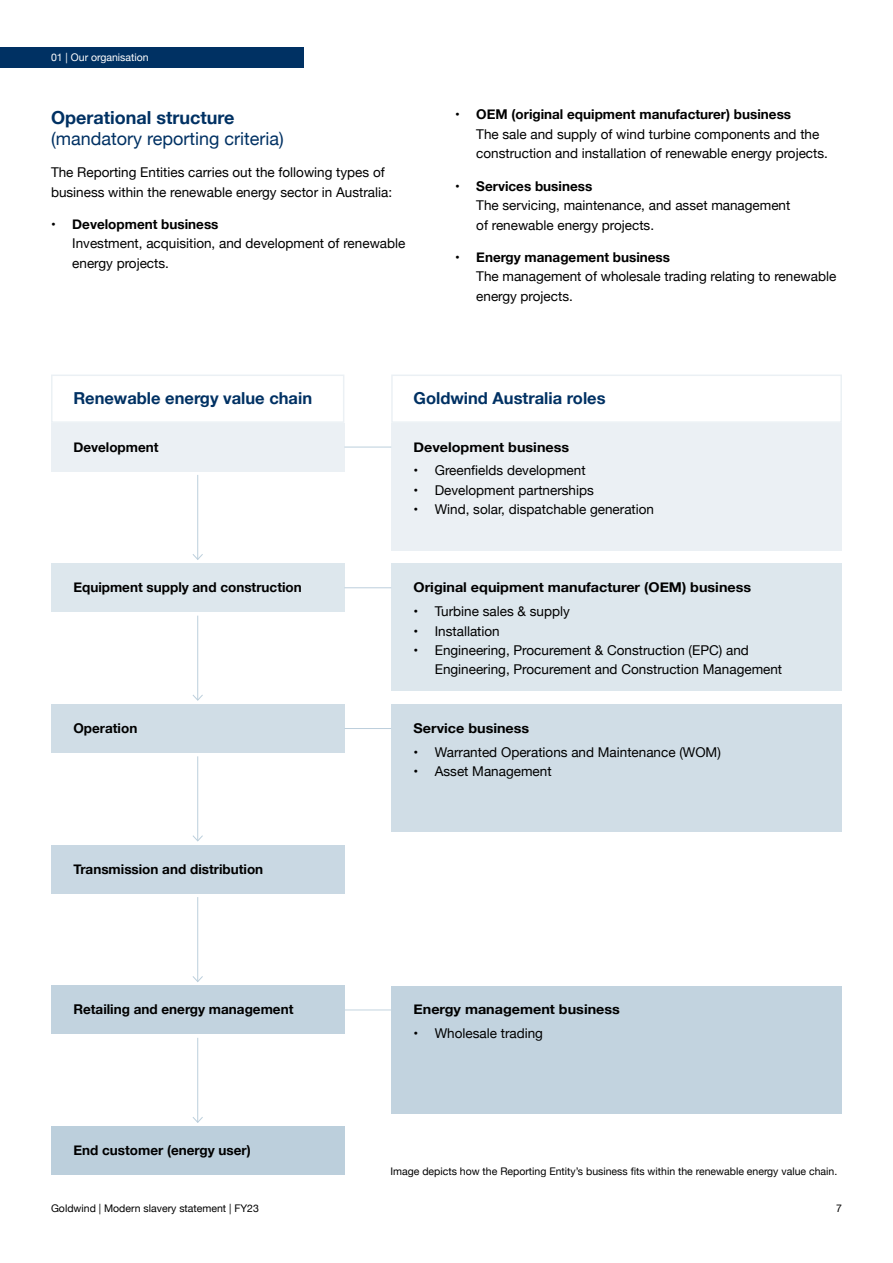
<style>
.page{position:relative;width:893px;height:1263px;background:#fff}
.page>*{position:absolute;margin:0;border:0;box-sizing:border-box;transform-origin:0 0}
.t1{font:18px "Helvetica Neue";color:#003163}
.t2{font:700 18px "Helvetica Neue";color:#003163}
.t3{font:700 16.5px "Helvetica Neue";color:#003163}
.t4{font:13.5px/19.5px "Helvetica Neue";color:#000}
.t5{font:700 13.5px "Helvetica Neue";color:#000}
.t6{font:700 13.5px "Helvetica Neue";color:#000;scale:1.06 1}
.t7{font:10.5px "Helvetica Neue";color:#000}
.t8{font:10.5px "Helvetica Neue";color:#fff}
</style>
<div class="page">
<div style="left:0;top:48px;width:303px;height:20px;background:#003163"></div>
<div style="left:51px;top:374px;width:293px;height:49px;border:2px solid #bccfdc"></div>
<div style="left:391px;top:374px;width:451px;height:49px;border:2px solid #bccfdc"></div>
<div style="left:51px;top:845px;width:293px;height:48px;background:#c9d8e3"></div>
<div style="left:51px;top:1126px;width:293px;height:49px;background:#bccfdc"></div>
<hr style="left:197px;top:475px;width:1px;height:84px;background:#bccfdc">
<svg style="left:192px;top:553px;width:11px;height:7px"></svg>
<div style="left:51px;top:423px;width:293px;height:48px;background:#ebf0f4"></div>
<hr style="left:344px;top:447px;width:47px;height:1px;background:#bccfdc">
<div style="left:51px;top:564px;width:293px;height:48px;background:#dde7ed"></div>
<hr style="left:344px;top:587px;width:47px;height:1px;background:#bccfdc">
<div style="left:51px;top:704px;width:293px;height:49px;background:#d0dde6"></div>
<hr style="left:344px;top:728px;width:47px;height:1px;background:#bccfdc">
<div style="left:51px;top:986px;width:293px;height:48px;background:#bccfdc"></div>
<hr style="left:344px;top:1009px;width:47px;height:1px;background:#c3d4df">
<div style="left:391px;top:423px;width:451px;height:127px;background:#ebf0f4"></div>
<div style="left:391px;top:564px;width:451px;height:127px;background:#dde7ed"></div>
<div style="left:391px;top:704px;width:451px;height:128px;background:#d0dde6"></div>
<div style="left:391px;top:986px;width:451px;height:127px;background:#bccfdc"></div>
<hr style="left:197px;top:616px;width:1px;height:84px;background:#bccfdc">
<svg style="left:192px;top:694px;width:11px;height:7px"></svg>
<hr style="left:197px;top:756px;width:1px;height:85px;background:#bccfdc">
<svg style="left:193px;top:834px;width:10px;height:8px"></svg>
<hr style="left:197px;top:897px;width:1px;height:84px;background:#bccfdc">
<svg style="left:192px;top:975px;width:11px;height:7px"></svg>
<hr style="left:197px;top:1038px;width:1px;height:84px;background:#bccfdc">
<svg style="left:192px;top:1116px;width:11px;height:7px"></svg>
<p class="t8" style="left:51px;top:50px;width:99px">01 | Our organisation</p>
<h1 class="t2" style="left:51px;top:103px;width:185px">Operational structure</h1>
<h1 class="t1" style="left:51px;top:125px;width:234px">(mandatory reporting criteria)</h1>
<p class="t4" style="left:51px;top:163px;width:343px">The Reporting Entities carries out the following types of business within the renewable energy sector in Australia:</p>
<p class="t5" style="left:51px;top:213px;width:169px">• Development business</p>
<p class="t4" style="left:72px;top:235px;width:335px">Investment, acquisition, and development of renewable energy projects.</p>
<p class="t5" style="left:455px;top:104px;width:338px">• OEM (original equipment manufacturer) business</p>
<p class="t4" style="left:476px;top:125px;width:353px">The sale and supply of wind turbine components and the construction and installation of renewable energy projects.</p>
<p class="t5" style="left:455px;top:175px;width:139px">• Services business</p>
<p class="t4" style="left:476px;top:196px;width:316px">The servicing, maintenance, and asset management of renewable energy projects.</p>
<p class="t5" style="left:455px;top:247px;width:217px">• Energy management business</p>
<p class="t4" style="left:476px;top:268px;width:362px">The management of wholesale trading relating to renewable energy projects.</p>
<p class="t3" style="left:73px;top:385px;width:240px">Renewable energy value chain</p>
<p class="t3" style="left:414px;top:385px;width:194px">Goldwind Australia roles</p>
<p class="t5" style="left:73px;top:436px;width:87px">Development</p>
<p class="t5" style="left:73px;top:577px;width:230px">Equipment supply and construction</p>
<p class="t5" style="left:73px;top:717px;width:65px">Operation</p>
<p class="t5" style="left:73px;top:858px;width:191px">Transmission and distribution</p>
<p class="t5" style="left:73px;top:999px;width:222px">Retailing and energy management</p>
<p class="t5" style="left:73px;top:1140px;width:179px">End customer (energy user)</p>
<p class="t6" style="left:414px;top:436px;width:148px">Development business</p>
<p class="t4" style="left:414px;top:461px;width:174px">• Greenfields development</p>
<p class="t4" style="left:414px;top:481px;width:182px">• Development partnerships</p>
<p class="t4" style="left:414px;top:500px;width:242px">• Wind, solar, dispatchable generation</p>
<p class="t6" style="left:414px;top:577px;width:320px">Original equipment manufacturer (OEM) business</p>
<p class="t4" style="left:414px;top:602px;width:158px">• Turbine sales &amp; supply</p>
<p class="t4" style="left:414px;top:622px;width:88px">• Installation</p>
<p class="t4" style="left:435px;top:641px;width:349px;text-indent:-21px">• Engineering, Procurement &amp; Construction (EPC) and<br>Engineering, Procurement and Construction Management</p>
<p class="t6" style="left:414px;top:717px;width:111px">Service business</p>
<p class="t4" style="left:414px;top:743px;width:309px">• Warranted Operations and Maintenance (WOM)</p>
<p class="t4" style="left:414px;top:762px;width:140px">• Asset Management</p>
<p class="t6" style="left:414px;top:999px;width:196px">Energy management business</p>
<p class="t4" style="left:414px;top:1024px;width:131px">• Wholesale trading</p>
<p class="t7" style="left:390px;top:1163px;width:448px">Image depicts how the Reporting Entity’s business fits within the renewable energy value chain.</p>
<p class="t7" style="left:51px;top:1201px;width:209px">Goldwind | Modern slavery statement | FY23</p>
<p class="t7" style="left:836px;top:1201px;width:7px">7</p>
</div>
